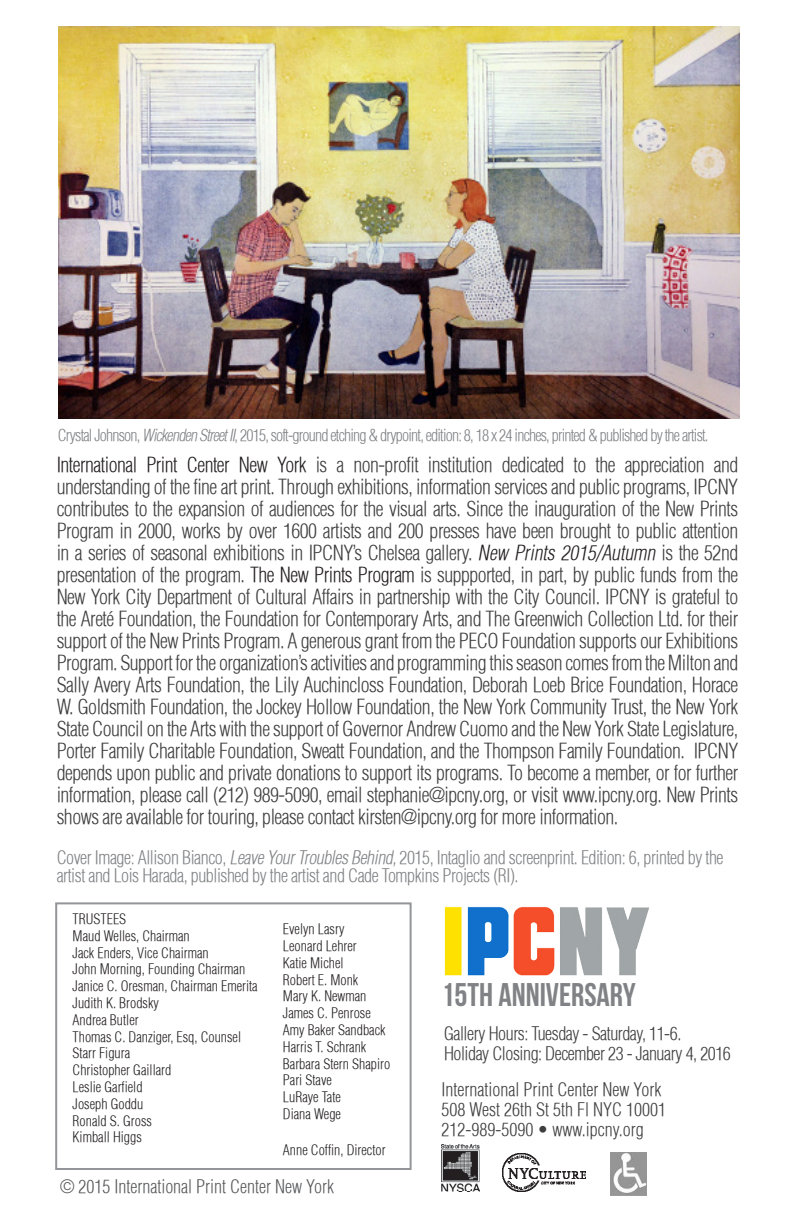
<style>
.page{position:relative;width:792px;height:1224px;background:#fff}
.page>*{position:absolute;margin:0;border:0;box-sizing:border-box;transform-origin:0 0}
.t1{font:32.8px "Bebas Neue";color:#808285}
.t2{font:300 condensed 20px/22px "Helvetica";letter-spacing:-.025em;color:#3e3e3f;text-align:justify}
.t3{font:300 condensed 18px/18px "Helvetica";letter-spacing:-.025em;color:#808285}
.t4{font:300 condensed 18px "Helvetica";color:#3e3e3f}
.t5{font:300 condensed 18px "Helvetica";letter-spacing:-.025em;color:#3e3e3f}
.t6{font:300 condensed 18px "Helvetica";color:#57585a}
.t7{font:300 condensed 16px "Helvetica";letter-spacing:-.05em;color:#808285}
.t8{font:300 condensed 14px "Helvetica";color:#231f20}
.s1{font-style:italic}
.s2{color:#231f20}
.s3{font-style:italic;color:#231f20}
</style>
<div class="page">
<img style="left:503px;top:1153px;width:82px;height:39px">
<img style="left:442px;top:1145px;width:37px;height:47px">
<div style="left:55px;top:902px;width:357px;height:268px;border:2px solid #939598"></div>
<img style="left:611px;top:1152px;width:36px;height:43px">
<img style="left:58px;top:27px;width:681px;height:391px">
<img style="left:444px;top:906px;width:205px;height:70px">
<p class="t7" style="left:58px;top:425px;width:652px">Crystal Johnson, <span class="s1">WickendenStreetII</span>, 2015, soft-ground etching &amp; drypoint, edition: 8, 18 x 24 inches, printed &amp; published by the artist.</p>
<p class="t2" style="left:57px;top:453px;width:683px"><span class="s2">International Print Center New York</span> is a non-profit institution dedicated to the appreciation and understanding of the fine art print. Through exhibitions, information services and public programs, IPCNY contributes to the expansion of audiences for the visual arts. Since the inauguration of the New Prints Program in 2000, works by over 1600 artists and 200 presses have been brought to public attention in a series of seasonal exhibitions in IPCNY’s Chelsea gallery. <span class="s3">New Prints 2015/Autumn</span> is the 52nd presentation of the program. <span class="s2">The New Prints Program</span> is suppported, in part, by public funds from the New York City Department of Cultural Affairs in partnership with the City Council. IPCNY is grateful to the Areté Foundation, the Foundation for Contemporary Arts, and The Greenwich Collection Ltd. for their support of the New Prints Program. A generous grant from the PECO Foundation supports our Exhibitions Program. Support for the organization’s activities and programming this season comes from the Milton and Sally Avery Arts Foundation, the Lily Auchincloss Foundation, Deborah Loeb Brice Foundation, Horace W. Goldsmith Foundation, the Jockey Hollow Foundation, the New York Community Trust, the New York State Council on the Arts with the support of Governor Andrew Cuomo and the New York State Legislature, Porter Family Charitable Foundation, Sweatt Foundation, and the Thompson Family Foundation. IPCNY depends upon public and private donations to support its programs. To become a member, or for further information, please call (212) 989-5090, email stephanie@ipcny.org, or visit www.ipcny.org. New Prints shows are available for touring, please contact kirsten@ipcny.org for more information.</p>
<p class="t3" style="left:57px;top:848px;width:668px">Cover Image: Allison Bianco, <span class="s1">LeaveYourTroublesBehind,</span>2015, Intaglio and screenprint. Edition: 6, printed by the artist and Lois Harada, published by the artist and Cade Tompkins Projects (RI).</p>
<p class="t8" style="left:73px;top:910px;width:55px">TRUSTEES</p>
<p class="t8" style="left:73px;top:927px;width:119px">Maud Welles, Chairman</p>
<p class="t8" style="left:73px;top:944px;width:138px">Jack Enders, Vice Chairman</p>
<p class="t8" style="left:73px;top:961px;width:174px">John Morning, Founding Chairman</p>
<p class="t8" style="left:73px;top:977px;width:187px">Janice C. Oresman, Chairman Emerita</p>
<p class="t8" style="left:73px;top:994px;width:88px">Judith K. Brodsky</p>
<p class="t8" style="left:73px;top:1011px;width:68px">Andrea Butler</p>
<p class="t8" style="left:73px;top:1028px;width:170px">Thomas C. Danziger, Esq, Counsel</p>
<p class="t8" style="left:73px;top:1045px;width:59px">Starr Figura</p>
<p class="t8" style="left:73px;top:1061px;width:100px">Christopher Gaillard</p>
<p class="t8" style="left:73px;top:1078px;width:71px">Leslie Garfield</p>
<p class="t8" style="left:73px;top:1095px;width:72px">Joseph Goddu</p>
<p class="t8" style="left:73px;top:1112px;width:81px">Ronald S. Gross</p>
<p class="t8" style="left:73px;top:1129px;width:71px">Kimball Higgs</p>
<p class="t8" style="left:283px;top:920px;width:63px">Evelyn Lasry</p>
<p class="t8" style="left:283px;top:937px;width:75px">Leonard Lehrer</p>
<p class="t8" style="left:283px;top:954px;width:62px">Katie Michel</p>
<p class="t8" style="left:283px;top:971px;width:77px">Robert E. Monk</p>
<p class="t8" style="left:283px;top:988px;width:85px">Mary K. Newman</p>
<p class="t8" style="left:283px;top:1004px;width:89px">James C. Penrose</p>
<p class="t8" style="left:283px;top:1021px;width:104px">Amy Baker Sandback</p>
<p class="t8" style="left:283px;top:1038px;width:85px">Harris T. Schrank</p>
<p class="t8" style="left:283px;top:1055px;width:109px">Barbara Stern Shapiro</p>
<p class="t8" style="left:283px;top:1072px;width:51px">Pari Stave</p>
<p class="t8" style="left:283px;top:1088px;width:60px">LuRaye Tate</p>
<p class="t8" style="left:283px;top:1105px;width:60px">Diana Wege</p>
<p class="t8" style="left:283px;top:1141px;width:104px">Anne Coffin, Director</p>
<p class="t6" style="left:60px;top:1175px;width:276px">© 2015 International Print Center New York</p>
<p class="t1" style="left:442px;top:977px;width:196px">15TH ANNIVERSARY</p>
<p class="t5" style="left:444px;top:1022px;width:239px">Gallery Hours: Tuesday - Saturday, 11-6.</p>
<p class="t5" style="left:444px;top:1042px;width:288px">Holiday Closing: December 23 - January 4, 2016</p>
<p class="t4" style="left:442px;top:1078px;width:221px">International Print Center New York</p>
<p class="t4" style="left:442px;top:1098px;width:226px">508 West 26th St 5th Fl NYC 10001</p>
<p class="t4" style="left:442px;top:1118px;width:204px">212-989-5090 • www.ipcny.org</p>
</div>
